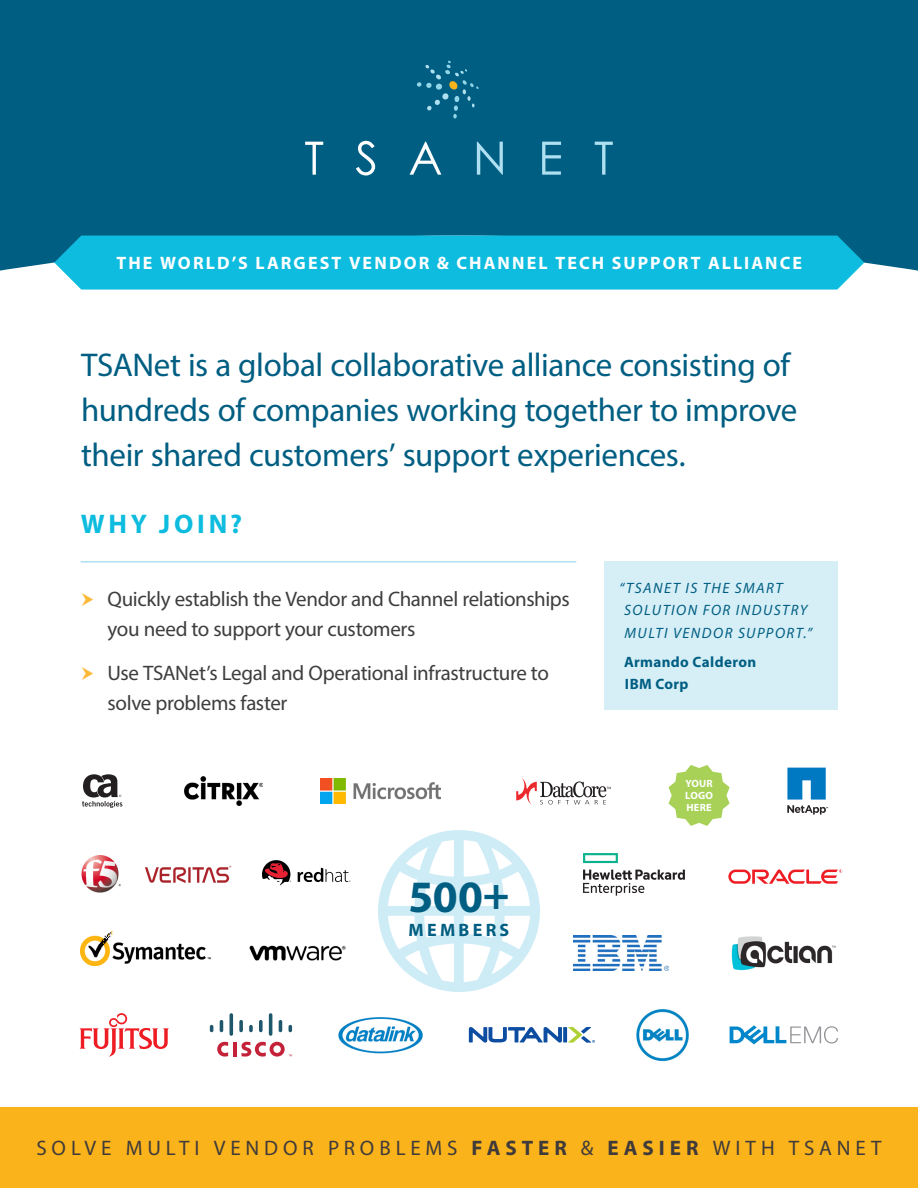
<style>
.page{position:relative;width:918px;height:1188px;background:#fff}
.page>*{position:absolute;margin:0;border:0;box-sizing:border-box;transform-origin:0 0}
.t1{font:700 45px "Myriad Pro";color:#005e82}
.t2{font:33px/45px "Myriad Pro";letter-spacing:-.015em;color:#005e82}
.t3{font:700 27px "Myriad Pro";letter-spacing:.135em;color:#0dbcde}
.t4{font:21px/30px "Myriad Pro";letter-spacing:-.02em;color:#3e3e3f}
.t5{font:21px "Myriad Pro";letter-spacing:.235em;color:#403b3a}
.t6{font:700 18px "Myriad Pro";letter-spacing:.115em;color:#fff}
.t7{font:700 18px "Myriad Pro";letter-spacing:.185em;color:#005e82}
.t8{font:italic 15px/22.5px "Myriad Pro";letter-spacing:.1em;color:#005e82}
.t9{font:700 15px/22.5px "Myriad Pro";letter-spacing:.025em;color:#005e82}
.t10{font:700 10.5px/12px "Myriad Pro";letter-spacing:.02em;color:#fff;text-align:justify}
.s1{font-weight:700}
</style>
<div class="page">
<svg style="left:378px;top:830px;width:162px;height:162px"></svg>
<div style="left:0;top:1107px;width:918px;height:81px;background:#fbb31b"></div>
<div style="left:0;top:0;width:918px;height:271px;background:#005e82"></div>
<div style="left:54px;top:236px;width:810px;height:54px;background:#0dbcde"></div>
<svg style="left:305px;top:142px;width:18px;height:33px"></svg>
<svg style="left:356px;top:141px;width:19px;height:35px"></svg>
<svg style="left:410px;top:142px;width:31px;height:33px"></svg>
<svg style="left:477px;top:142px;width:26px;height:33px"></svg>
<svg style="left:542px;top:142px;width:19px;height:33px"></svg>
<svg style="left:595px;top:142px;width:18px;height:33px"></svg>
<svg style="left:417px;top:61px;width:62px;height:58px;background:#126a8a"></svg>
<img style="left:185px;top:777px;width:77px;height:29px">
<svg style="left:516px;top:778px;width:95px;height:27px"></svg>
<svg style="left:262px;top:860px;width:29px;height:26px"></svg>
<svg style="left:298px;top:868px;width:53px;height:14px"></svg>
<img style="left:249px;top:945px;width:97px;height:16px">
<hr style="left:233px;top:1042px;width:4px;height:14px;background:#c42239">
<svg style="left:217px;top:1042px;width:11px;height:15px"></svg>
<svg style="left:242px;top:1042px;width:50px;height:15px"></svg>
<svg style="left:210px;top:1025px;width:3px;height:7px"></svg>
<svg style="left:220px;top:1020px;width:3px;height:12px"></svg>
<hr style="left:230px;top:1013px;width:3px;height:23px;background:#1e566b;border-radius:2px">
<svg style="left:239px;top:1020px;width:4px;height:12px"></svg>
<svg style="left:249px;top:1025px;width:4px;height:7px"></svg>
<svg style="left:259px;top:1020px;width:4px;height:12px"></svg>
<hr style="left:269px;top:1013px;width:3px;height:23px;background:#1e566b;border-radius:2px">
<svg style="left:279px;top:1020px;width:3px;height:12px"></svg>
<svg style="left:289px;top:1025px;width:3px;height:7px"></svg>
<img style="left:320px;top:778px;width:120px;height:26px">
<img style="left:636px;top:1009px;width:53px;height:53px">
<img style="left:144px;top:866px;width:88px;height:17px">
<img style="left:81px;top:931px;width:129px;height:34px">
<img style="left:731px;top:936px;width:105px;height:35px">
<img style="left:81px;top:855px;width:40px;height:38px">
<svg style="left:730px;top:1025px;width:108px;height:19px"></svg>
<svg style="left:583px;top:853px;width:35px;height:10px"></svg>
<svg style="left:583px;top:870px;width:102px;height:26px"></svg>
<svg style="left:82px;top:774px;width:40px;height:34px"></svg>
<img style="left:573px;top:935px;width:96px;height:35px">
<svg style="left:728px;top:869px;width:114px;height:15px"></svg>
<img style="left:338px;top:1017px;width:85px;height:37px">
<div style="left:604px;top:561px;width:234px;height:149px;background:#d6eff7"></div>
<hr style="left:81px;top:561px;width:495px;height:1px;background:#afe0f1">
<svg style="left:80px;top:1013px;width:89px;height:44px"></svg>
<svg style="left:787px;top:768px;width:41px;height:47px"></svg>
<svg style="left:469px;top:1027px;width:93px;height:16px"></svg>
<svg style="left:563px;top:1027px;width:4px;height:15px"></svg>
<svg style="left:568px;top:1027px;width:27px;height:16px"></svg>
<svg style="left:669px;top:765px;width:61px;height:61px"></svg>
<h1 class="t6" style="left:116px;top:252px;width:687px">THE WORLD’S LARGEST VENDOR &amp; CHANNEL TECH SUPPORT ALLIANCE</h1>
<h1 class="t2" style="left:81px;top:342px;width:718px">TSANet is a global collaborative alliance consisting of hundreds of companies working together to improve their shared customers’ support experiences.</h1>
<h2 class="t3" style="left:81px;top:507px;width:163px">WHY JOIN?</h2>
<p class="t4" style="left:108px;top:584px;width:464px">Quickly establish the Vendor and Channel relationships you need to support your customers</p>
<p class="t4" style="left:108px;top:657px;width:443px">Use TSANet’s Legal and Operational infrastructure to solve problems faster</p>
<h3 class="t1" style="left:408px;top:868px;width:103px">500+</h3>
<h3 class="t7" style="left:409px;top:918px;width:102px">MEMBERS</h3>
<h4 class="t8" style="left:624px;top:576px;width:190px;text-indent:-5px">“TSANET IS THE SMART<br>SOLUTION FOR INDUSTRY<br>MULTI VENDOR SUPPORT.”</h4>
<h4 class="t9" style="left:624px;top:650px;width:134px">Armando Calderon<br>IBM Corp</h4>
<p class="t10" style="left:685px;top:777px;width:30px">YOUR LOGO HERE</p>
<h4 class="t5" style="left:36px;top:1135px;width:847px">SOLVE MULTI VENDOR PROBLEMS <span class="s1">FASTER</span> &amp; <span class="s1">EASIER</span> WITH TSANET</h4>
</div>
